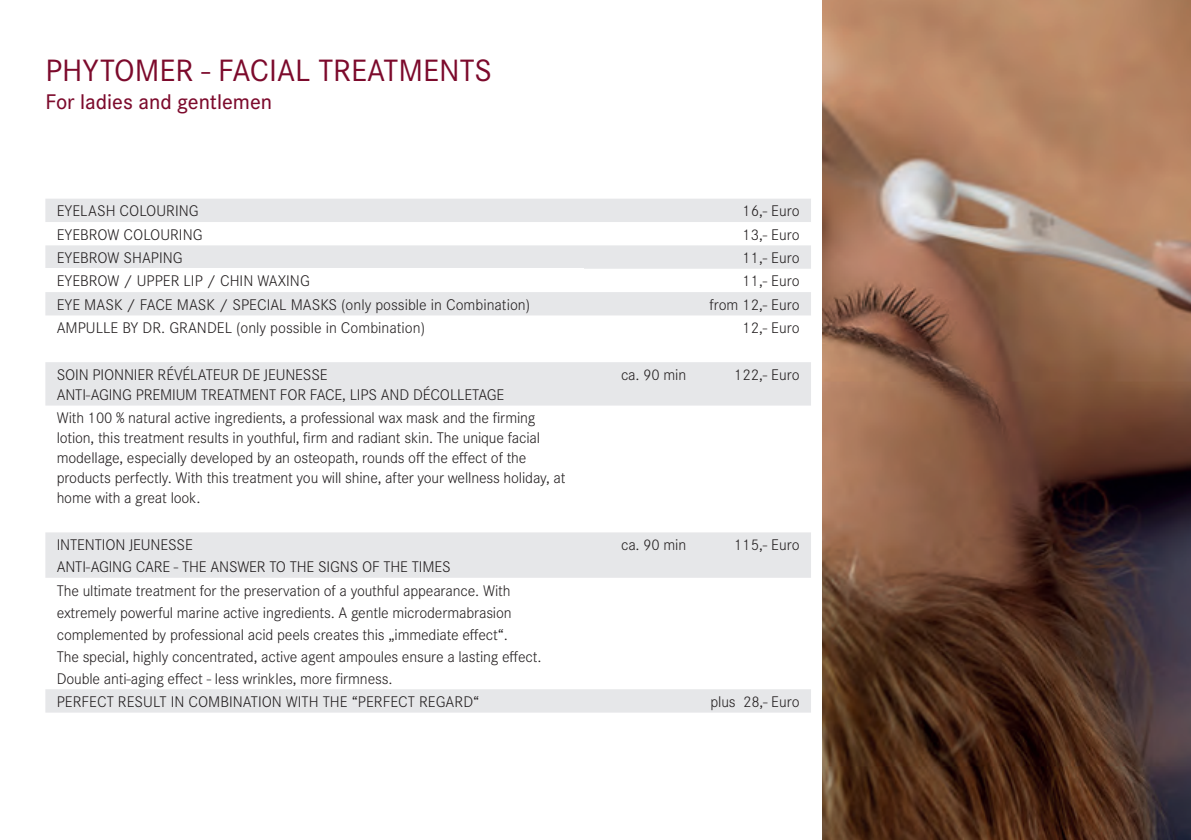
<style>
.page{position:relative;width:1191px;height:840px;background:#fff}
.page>*{position:absolute;margin:0;border:0;box-sizing:border-box;transform-origin:0 0}
.Headline{font:32px "Corporate S";color:#7c0a2c}
.t1{font:500 22px "Corporate S";color:#7c0a2c}
.t2{font:300 16px/20px "Corporate S";letter-spacing:-.01em;color:#231f20}
</style>
<div class="page">
<img style="left:822px;top:0;width:369px;height:839px">
<svg style="left:45px;top:199px;width:766px;height:513px"></svg>
<div style="left:45px;top:268px;width:539px;height:24px;background:#fff"></div>
<p class="Headline" style="left:45px;top:52px;width:448px">PHYTOMER - FACIAL TREATMENTS</p>
<p class="t1" style="left:45px;top:89px;width:228px">For ladies and gentlemen</p>
<p class="t2" style="left:57px;top:201px;width:143px">EYELASH COLOURING</p>
<p class="t2" style="left:742px;top:201px;width:59px">16,- Euro</p>
<p class="t2" style="left:57px;top:224px;width:147px">EYEBROW COLOURING</p>
<p class="t2" style="left:742px;top:224px;width:59px">13,- Euro</p>
<p class="t2" style="left:57px;top:248px;width:128px">EYEBROW SHAPING</p>
<p class="t2" style="left:742px;top:248px;width:59px">11,- Euro</p>
<p class="t2" style="left:57px;top:271px;width:255px">EYEBROW / UPPER LIP / CHIN WAXING</p>
<p class="t2" style="left:742px;top:271px;width:59px">11,- Euro</p>
<p class="t2" style="left:57px;top:294px;width:475px">EYE MASK / FACE MASK / SPECIAL MASKS (only possible in Combination)</p>
<p class="t2" style="left:709px;top:294px;width:92px">from 12,- Euro</p>
<p class="t2" style="left:57px;top:318px;width:370px">AMPULLE BY DR. GRANDEL (only possible in Combination)</p>
<p class="t2" style="left:742px;top:318px;width:59px">12,- Euro</p>
<p class="t2" style="left:57px;top:364px;width:272px">SOIN PIONNIER RÉVÉLATEUR DE JEUNESSE</p>
<p class="t2" style="left:57px;top:384px;width:449px">ANTI-AGING PREMIUM TREATMENT FOR FACE, LIPS AND DÉCOLLETAGE</p>
<p class="t2" style="left:621px;top:364px;width:67px">ca. 90 min</p>
<p class="t2" style="left:734px;top:364px;width:67px">122,- Euro</p>
<p class="t2" style="left:57px;top:408px;width:510px">With 100 % natural active ingredients, a professional wax mask and the firming lotion, this treatment results in youthful, firm and radiant skin. The unique facial modellage, especially developed by an osteopath, rounds off the effect of the products perfectly. With this treatment you will shine, after your wellness holiday, at home with a great look.</p>
<p class="t2" style="left:57px;top:533px;width:395px;line-height:22px">INTENTION JEUNESSE<br>ANTI-AGING CARE - THE ANSWER TO THE SIGNS OF THE TIMES</p>
<p class="t2" style="left:621px;top:534px;width:67px">ca. 90 min</p>
<p class="t2" style="left:734px;top:534px;width:67px">115,- Euro</p>
<p class="t2" style="left:57px;top:579px;width:456px;line-height:22px;text-align:justify">The ultimate treatment for the preservation of a youthful appearance. With extremely powerful marine active ingredients. A gentle microdermabrasion complemented by professional acid peels creates this „immediate effect“.</p>
<p class="t2" style="left:57px;top:645px;width:486px;line-height:22px">The special, highly concentrated, active agent ampoules ensure a lasting effect.<br>Double anti-aging effect - less wrinkles, more firmness.</p>
<p class="t2" style="left:57px;top:691px;width:424px">PERFECT RESULT IN COMBINATION WITH THE “PERFECT REGARD“</p>
<p class="t2" style="left:710px;top:691px;width:91px">plus 28,- Euro</p>
</div>
